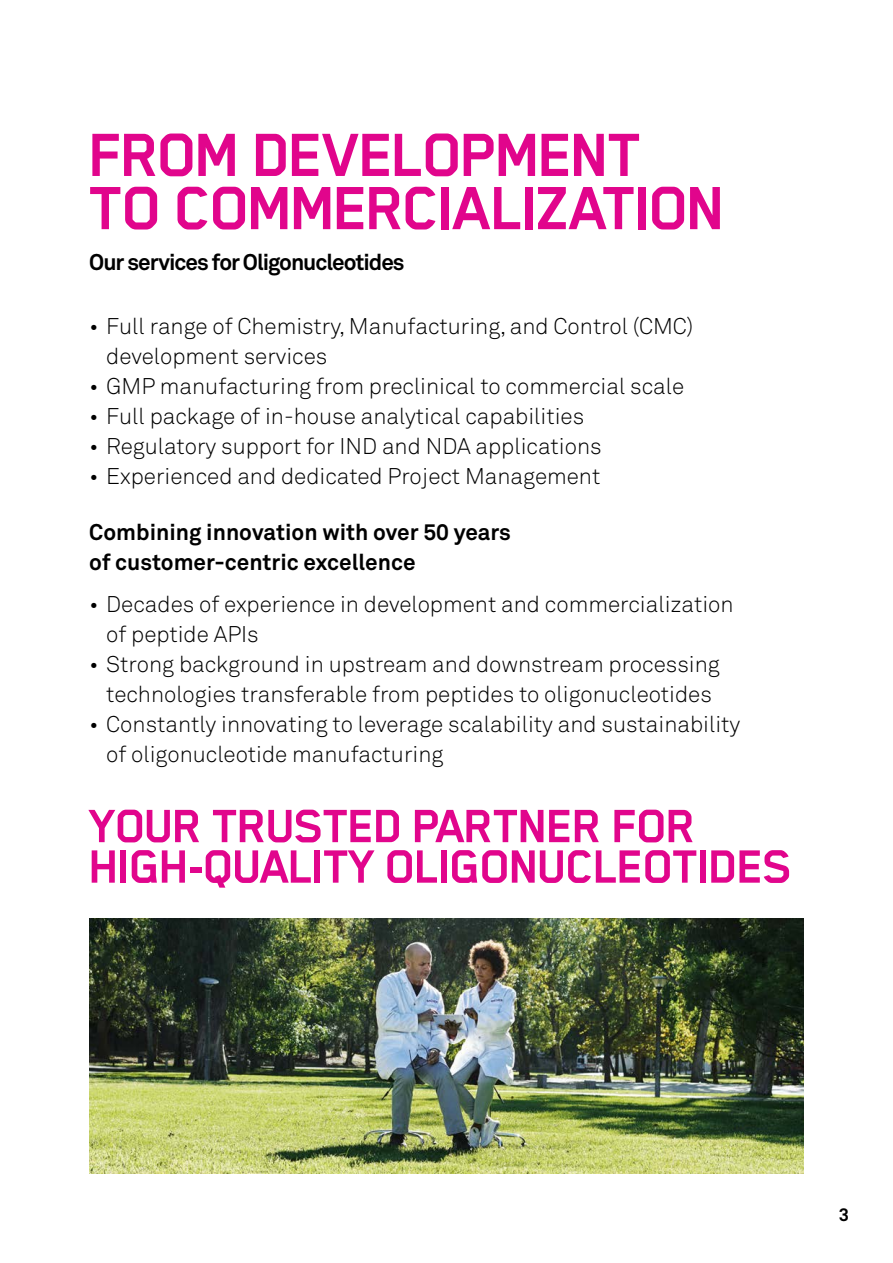
<style>
.page{position:relative;width:893px;height:1263px;background:#fff}
.page>*{position:absolute;margin:0;border:0;box-sizing:border-box;transform-origin:0 0}
.Lead_in_Text_15_20pt{font:700 70.5px/53.2px "Blender Pro";letter-spacing:-.05em;color:#e1058c}
.Intro_Title{font:700 54px/40.5px "Blender Pro";letter-spacing:-.04em;color:#e1058c}
.t1{font:300 22.5px/30px "Akkurat Bachem Pro";color:#000}
.Lead_in_Text_15_20pt-2{font:700 22.5px/30px "Akkurat Pro";color:#000}
.Lead_in_Text_15_20pt-3{font:700 22.5px "Akkurat Bachem Pro";letter-spacing:-.045em;color:#000}
.t2{font:700 18px "Akkurat Bachem Pro";color:#000}
</style>
<div class="page">
<img style="left:89px;top:919px;width:715px;height:255px">
<p class="Lead_in_Text_15_20pt" style="left:89px;top:127px;width:639px">FROM DEVELOPMENT<br>TO COMMERCIALIZATION</p>
<p class="Lead_in_Text_15_20pt-3" style="left:89px;top:248px;width:317px">Our services for Oligonucleotides</p>
<p class="t1" style="left:106px;top:311px;width:589px;text-indent:-17px">• Full range of Chemistry, Manufacturing, and Control (CMC) development services</p>
<p class="t1" style="left:89px;top:371px;width:596px">• GMP manufacturing from preclinical to commercial scale</p>
<p class="t1" style="left:89px;top:401px;width:496px">• Full package of in-house analytical capabilities</p>
<p class="t1" style="left:89px;top:431px;width:514px">• Regulatory support for IND and NDA applications</p>
<p class="t1" style="left:89px;top:461px;width:513px">• Experienced and dedicated Project Management</p>
<p class="Lead_in_Text_15_20pt-2" style="left:89px;top:517px;width:423px">Combining innovation with over 50 years of customer-centric excellence</p>
<p class="t1" style="left:106px;top:589px;width:629px;text-indent:-17px">• Decades of experience in development and commercialization of peptide APIs</p>
<p class="t1" style="left:89px;top:649px;width:632px;text-align:center">• Strong background in upstream and downstream processing technologies transferable from peptides to oligonucleotides</p>
<p class="t1" style="left:106px;top:709px;width:636px;text-indent:-17px">• Constantly innovating to leverage scalability and sustainability of oligonucleotide manufacturing</p>
<p class="Intro_Title" style="left:89px;top:805px;width:706px">YOUR TRUSTED PARTNER FOR<br>HIGH-QUALITY OLIGONUCLEOTIDES</p>
<p class="t2" style="left:839px;top:1203px;width:12px">3</p>
</div>
